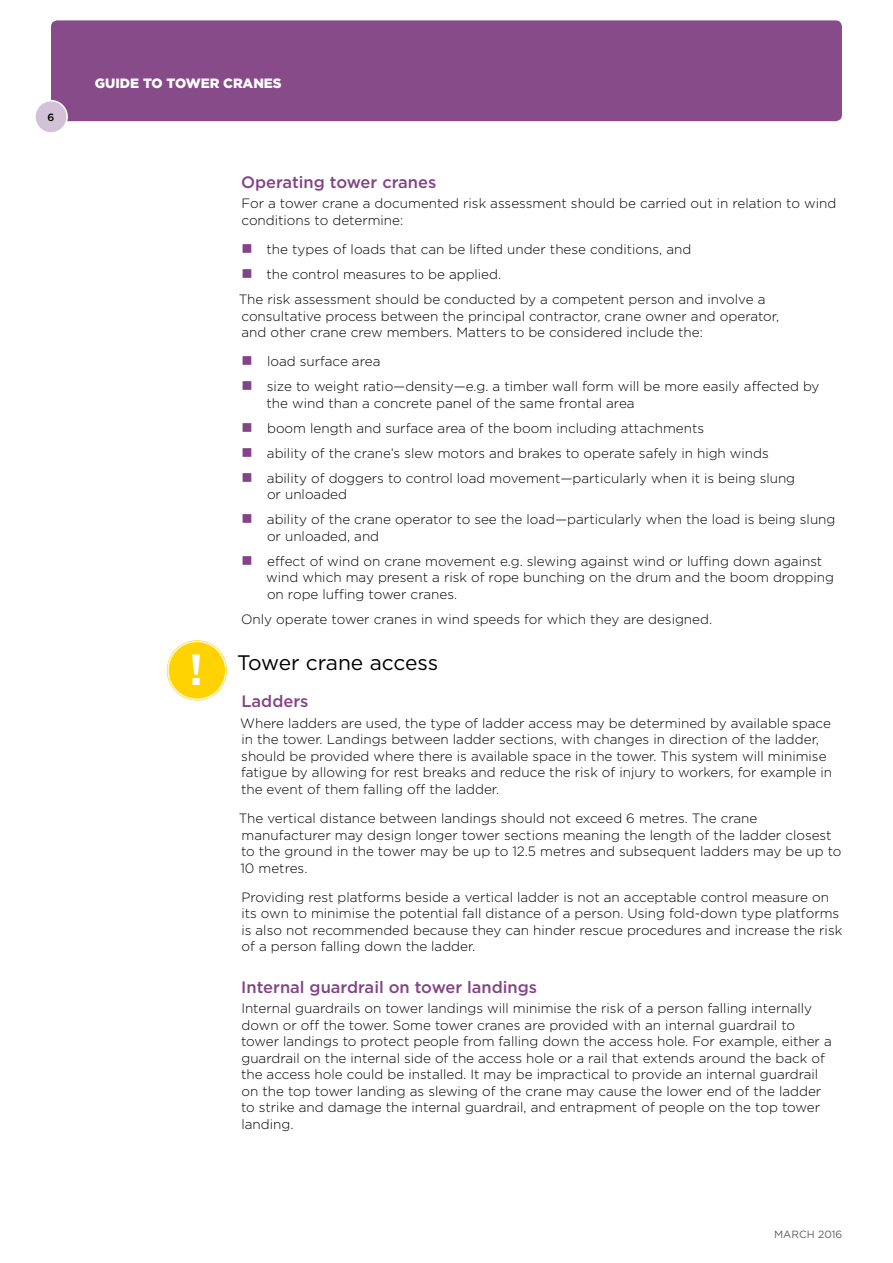
<style>
.page{position:relative;width:893px;height:1263px;background:#fff}
.page>*{position:absolute;margin:0;border:0;box-sizing:border-box;transform-origin:0 0}
.t1{font:700 43.5px "Gotham";color:#fff}
.Header_2{font:21px "Gotham";letter-spacing:-.01em;color:#000}
.Header_3{font:500 16.5px "Gotham";color:#834386}
.Body_copy{font:300 13.5px/16.5px "Gotham";color:#000}
.t2{font:900 13.5px "Gotham";color:#fff}
.t3{font:10.5px "Gotham";color:#5f6062}
.t4{font:500 10.5px "Gotham";color:#000}
</style>
<div class="page">
<div style="left:51px;top:20px;width:791px;height:101px;background:#874b8a;border-radius:6px"></div>
<div style="left:35px;top:101px;width:32px;height:32px;background:#d3c1d8;border-radius:50%"></div>
<div style="left:34px;top:100px;width:34px;height:34px;border:2px solid #fff;border-radius:50%"></div>
<div style="left:167px;top:640px;width:60px;height:60px;background:#ffd200;border-radius:50%"></div>
<div style="left:165px;top:638px;width:64px;height:64px;border:1px solid #fff;border-radius:50%"></div>
<div style="left:167px;top:641px;width:59px;height:59px;border:1px solid #fff;border-radius:50%"></div>
<p class="t4" style="left:48px;top:111px;width:8px">6</p>
<p class="t2" style="left:95px;top:75px;width:188px">GUIDE TO TOWER CRANES</p>
<h1 class="t1" style="left:189px;top:643px;width:16px">!</h1>
<p class="Header_3" style="left:241px;top:172px;width:197px">Operating tower cranes</p>
<p class="Body_copy" style="left:241px;top:195px;width:596px">For a tower crane a documented risk assessment should be carried out in relation to wind conditions to determine:</p>
<p class="Body_copy" style="left:267px;top:241px;width:426px">the types of loads that can be lifted under these conditions, and</p>
<p class="Body_copy" style="left:267px;top:266px;width:236px">the control measures to be applied.</p>
<p class="Body_copy" style="left:239px;top:291px;width:542px">The risk assessment should be conducted by a competent person and involve a consultative process between the principal contractor, crane owner and operator, and other crane crew members. Matters to be considered include the:</p>
<p class="Body_copy" style="left:267px;top:353px;width:115px">load surface area</p>
<p class="Body_copy" style="left:267px;top:378px;width:554px">size to weight ratio—density—e.g. a timber wall form will be more easily affected by the wind than a concrete panel of the same frontal area</p>
<p class="Body_copy" style="left:267px;top:420px;width:439px">boom length and surface area of the boom including attachments</p>
<p class="Body_copy" style="left:267px;top:445px;width:503px">ability of the crane’s slew motors and brakes to operate safely in high winds</p>
<p class="Body_copy" style="left:267px;top:470px;width:530px">ability of doggers to control load movement—particularly when it is being slung or unloaded</p>
<p class="Body_copy" style="left:267px;top:511px;width:570px">ability of the crane operator to see the load—particularly when the load is being slung or unloaded, and</p>
<p class="Body_copy" style="left:266px;top:553px;width:569px">effect of wind on crane movement e.g. slewing against wind or luffing down against wind which may present a risk of rope bunching on the drum and the boom dropping on rope luffing tower cranes.</p>
<p class="Body_copy" style="left:241px;top:611px;width:472px">Only operate tower cranes in wind speeds for which they are designed.</p>
<p class="Header_2" style="left:237px;top:650px;width:203px">Tower crane access</p>
<p class="Header_3" style="left:241px;top:691px;width:69px">Ladders</p>
<p class="Body_copy" style="left:240px;top:715px;width:593px">Where ladders are used, the type of ladder access may be determined by available space in the tower. Landings between ladder sections, with changes in direction of the ladder, should be provided where there is available space in the tower. This system will minimise fatigue by allowing for rest breaks and reduce the risk of injury to workers, for example in the event of them falling off the ladder.</p>
<p class="Body_copy" style="left:239px;top:810px;width:604px">The vertical distance between landings should not exceed 6 metres. The crane manufacturer may design longer tower sections meaning the length of the ladder closest to the ground in the tower may be up to 12.5 metres and subsequent ladders may be up to 10 metres.</p>
<p class="Body_copy" style="left:241px;top:889px;width:602px">Providing rest platforms beside a vertical ladder is not an acceptable control measure on its own to minimise the potential fall distance of a person. Using fold-down type platforms is also not recommended because they can hinder rescue procedures and increase the risk of a person falling down the ladder.</p>
<p class="Header_3" style="left:241px;top:977px;width:297px">Internal guardrail on tower landings</p>
<p class="Body_copy" style="left:241px;top:1000px;width:592px">Internal guardrails on tower landings will minimise the risk of a person falling internally down or off the tower. Some tower cranes are provided with an internal guardrail to tower landings to protect people from falling down the access hole. For example, either a guardrail on the internal side of the access hole or a rail that extends around the back of the access hole could be installed. It may be impractical to provide an internal guardrail on the top tower landing as slewing of the crane may cause the lower end of the ladder to strike and damage the internal guardrail, and entrapment of people on the top tower landing.</p>
<p class="t3" style="left:774px;top:1227px;width:70px">MARCH 2016</p>
</div>
